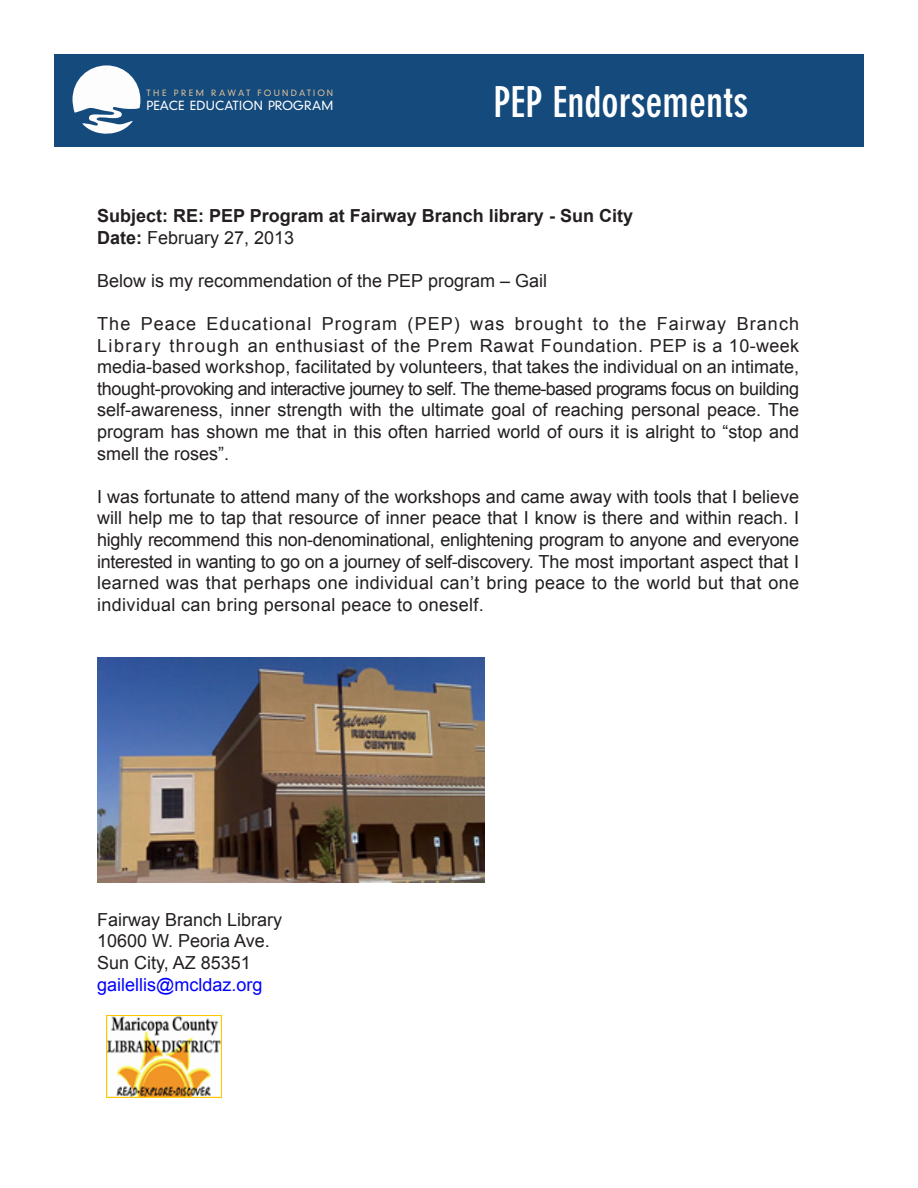
<style>
.page{position:relative;width:918px;height:1188px;background:#fff}
.page>*{position:absolute;margin:0;border:0;box-sizing:border-box;transform-origin:0 0}
.t1{font:700 condensed 42px "DIN Neuzeit Grotesk Std";color:#fff}
.t2{font:300 31.5px "DIN Neuzeit Grotesk Std";color:#fff}
.t3{font:18px/21.6px "Arial";color:#231f20;text-align:justify}
.t4{font:700 18px "Arial";color:#231f20}
.t5{font:18px "Arial";color:#00f}
.t6{font:300 12.15px "DIN Neuzeit Grotesk Std";letter-spacing:.02em;color:#fff}
.t7{font:300 8.4px "DIN Neuzeit Grotesk Std";letter-spacing:.26em;color:#dfc298}
.s1{font-weight:700}
</style>
<div class="page">
<div style="left:54px;top:54px;width:810px;height:92px;background:#144a7c"></div>
<svg style="left:72px;top:65px;width:68px;height:69px"></svg>
<img style="left:97px;top:658px;width:387px;height:225px">
<img style="left:106px;top:1015px;width:115px;height:82px">
<p class="t7" style="left:146px;top:88px;width:188px">THE PREM RAWAT FOUNDATION</p>
<p class="t6" style="left:146px;top:99px;width:189px">PEACE EDUCATION PROGRAM</p>
<h1 class="t1" style="left:494px;top:77px;width:256px">PEP Endorsements</h1>
<h2 class="t2" style="left:491px;top:82px;width:275px">PEP Endorsements</h2>
<p class="t4" style="left:97px;top:204px;width:537px">Subject: RE: PEP Program at Fairway Branch library - Sun City</p>
<p class="t3" style="left:97px;top:227px;width:199px"><span class="s1">Date:</span> February 27, 2013</p>
<p class="t3" style="left:97px;top:270px;width:451px">Below is my recommendation of the PEP program – Gail</p>
<p class="t3" style="left:97px;top:313px;width:704px">The Peace Educational Program (PEP) was brought to the Fairway Branch Library through an enthusiast of the Prem Rawat Foundation. PEP is a 10-week media-based workshop, facilitated by volunteers, that takes the individual on an intimate, thought-provoking and interactive journey to self. The theme-based programs focus on building self-awareness, inner strength with the ultimate goal of reaching personal peace. The program has shown me that in this often harried world of ours it is alright to “stop and smell the roses”.</p>
<p class="t3" style="left:97px;top:486px;width:704px">I was fortunate to attend many of the workshops and came away with tools that I believe will help me to tap that resource of inner peace that I know is there and within reach. I highly recommend this non-denominational, enlightening program to anyone and everyone interested in wanting to go on a journey of self-discovery. The most important aspect that I learned was that perhaps one individual can’t bring peace to the world but that one individual can bring personal peace to oneself.</p>
<p class="t3" style="left:97px;top:909px;width:187px">Fairway Branch Library</p>
<p class="t3" style="left:97px;top:930px;width:174px">10600 W. Peoria Ave.</p>
<p class="t3" style="left:97px;top:952px;width:155px">Sun City, AZ 85351</p>
<p class="t5" style="left:97px;top:972px;width:167px">gailellis@mcldaz.org</p>
</div>
